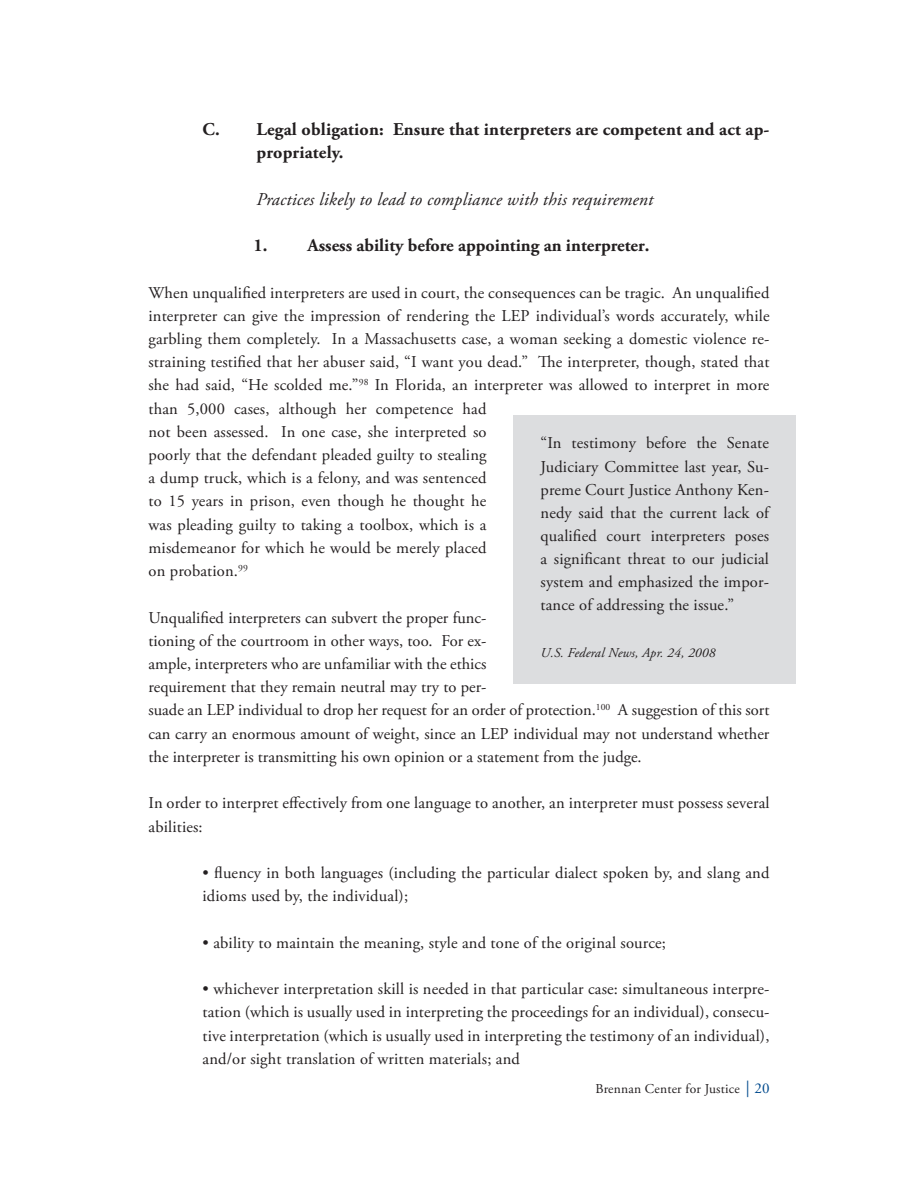
<style>
.page{position:relative;width:918px;height:1188px;background:#fff}
.page>*{position:absolute;margin:0;border:0;box-sizing:border-box;transform-origin:0 0}
.t1{font:700 18px/23.2px "Adobe Garamond Pro";letter-spacing:.01em;color:#231f20}
.t2{font:italic 18px "Adobe Garamond Pro";letter-spacing:.01em;color:#231f20}
.t3{font:16.5px/23.2px "Adobe Garamond Pro";letter-spacing:.01em;color:#231f20}
.t4{font:italic 13.5px "Adobe Garamond Pro";letter-spacing:.01em;color:#231f20}
.t5{font:13.5px "Adobe Garamond Pro";letter-spacing:.015em;color:#231f20}
.s1{font-size:16.5px;color:#004a8d}
.s2{font-size:15px;color:#004a8d}
</style>
<div class="page">
<div style="left:514px;top:415px;width:282px;height:269px;background:#dcdddf"></div>
<p class="t1" style="left:256px;top:118px;width:514px;text-indent:-54px">C. Legal obligation: Ensure that interpreters are competent and act ap&shy;propriately.</p>
<p class="t2" style="left:256px;top:188px;width:398px">Practices likely to lead to compliance with this requirement</p>
<p class="t1" style="left:253px;top:234px;width:397px">1. Assess ability before appointing an interpreter.</p>
<p class="t3" style="left:148px;top:281px;width:623px">When unqualified interpreters are used in court, the consequences can be tragic. An unqualified interpreter can give the impression of rendering the LEP individual’s words accurately, while garbling them completely. In a Massachusetts case, a woman seeking a domestic violence re&shy;straining testified that her abuser said, “I want you dead.” The interpreter, though, stated that she had said, “He scolded me.”<sup>98</sup> In Florida, an interpreter was allowed to interpret in more than 5,000 cases, although her competence had<br>not been assessed. In one case, she interpreted so<br>poorly that the defendant pleaded guilty to stealing<br>a dump truck, which is a felony, and was sentenced<br>to 15 years in prison, even though he thought he<br>was pleading guilty to taking a toolbox, which is a<br>misdemeanor for which he would be merely placed<br>on probation.<sup>99</sup></p>
<p class="t3" style="left:148px;top:606px;width:623px">Unqualified interpreters can subvert the proper func-<br>tioning of the courtroom in other ways, too. For ex-<br>ample, interpreters who are unfamiliar with the ethics<br>requirement that they remain neutral may try to per-<br>suade an LEP individual to drop her request for an order of protection.<sup>100</sup> A suggestion of this sort can carry an enormous amount of weight, since an LEP individual may not understand whether the interpreter is transmitting his own opinion or a statement from the judge.</p>
<p class="t3" style="left:149px;top:792px;width:623px">In order to interpret effectively from one language to another, an interpreter must possess several abilities:</p>
<p class="t3" style="left:203px;top:862px;width:568px">• fluency in both languages (including the particular dialect spoken by, and slang and idioms used by, the individual);</p>
<p class="t3" style="left:203px;top:931px;width:465px">• ability to maintain the meaning, style and tone of the original source;</p>
<p class="t3" style="left:203px;top:978px;width:569px;text-align:justify">• whichever interpretation skill is needed in that particular case: simultaneous interpre&shy;tation (which is usually used in interpreting the proceedings for an individual), consecu&shy;tive interpretation (which is usually used in interpreting the testimony of an individual), and/or sight translation of written materials; and</p>
<p class="t3" style="left:541px;top:432px;width:230px;text-align:justify">“In testimony before the Senate Judiciary Committee last year, Su&shy;preme Court Justice Anthony Ken&shy;nedy said that the current lack of qualified court interpreters poses a significant threat to our judicial system and emphasized the impor&shy;tance of addressing the issue.”</p>
<p class="t4" style="left:541px;top:644px;width:176px">U.S. Federal News, Apr. 24, 2008</p>
<p class="t5" style="left:596px;top:1081px;width:175px">Brennan Center for Justice <span class="s1">|</span> <span class="s2">20</span></p>
</div>
